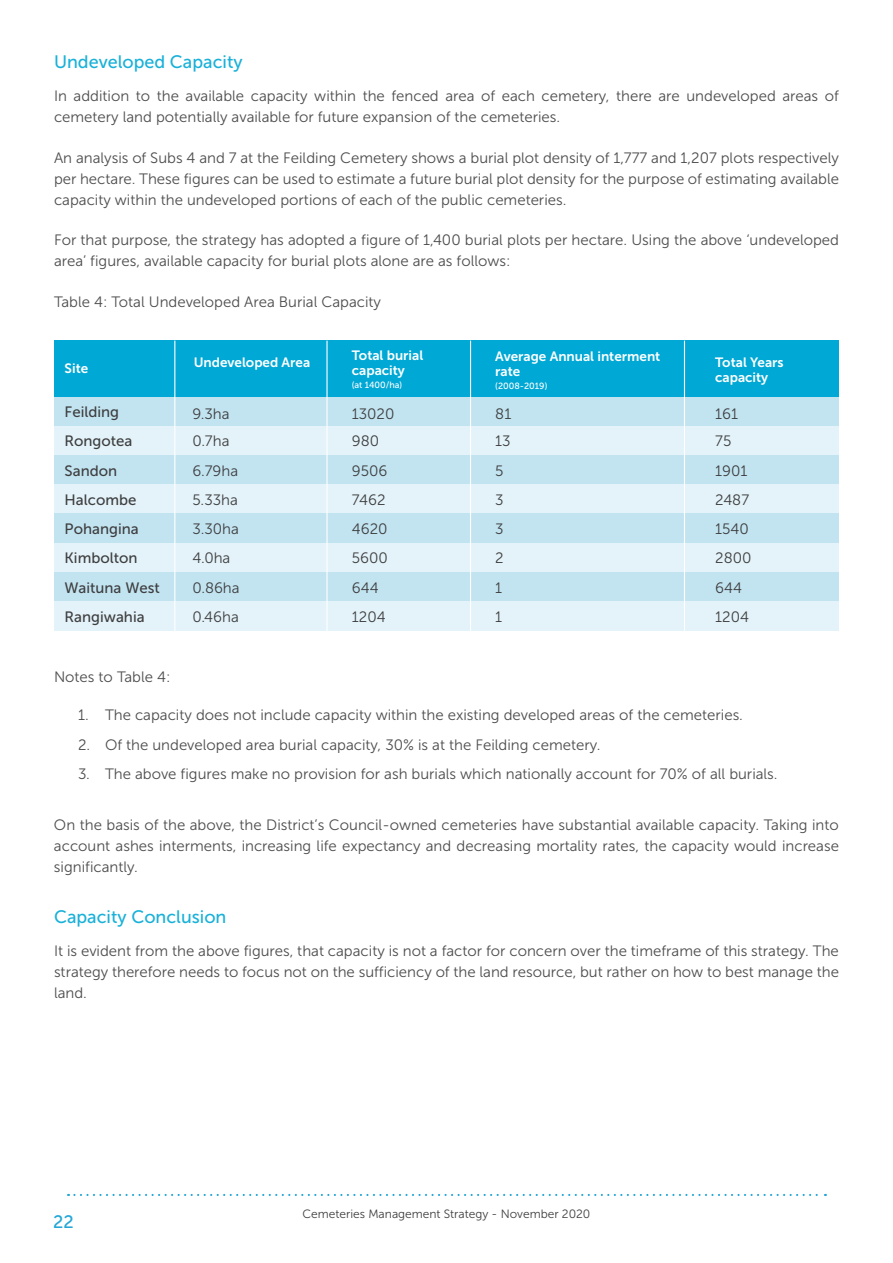
<style>
.page{position:relative;width:893px;height:1263px;background:#fff}
.page>*{position:absolute;margin:0;border:0;box-sizing:border-box;transform-origin:0 0}
.Sub_Sub_Heading{font:18px "Museo Sans 500";color:#1ab1d9}
.t1{font:18px "Museo Sans 500";color:#24a7d6}
.Body_Copy{font:15px/21px "Museo Sans 300";color:#4c4c4c;text-align:justify}
.Body_Copy-2{font:15px "Museo Sans 300";color:#3e3e3f}
.Body_Copy-3{font:15px "Museo Sans 500";color:#3e3e3f}
.Table_Heading_SMALL{font:13.5px/15px "Museo Sans 700";color:#fff}
.t2{font:12px "Museo Sans 300";color:#3e3e3f}
.Table_Heading_SMALL-2{font:9px "Museo Sans 500";color:#fff}
</style>
<div class="page">
<svg style="left:68px;top:1194px;width:758px;height:2px"></svg>
<div style="left:54px;top:397px;width:785px;height:29px;background:#c2e4f1"></div>
<div style="left:54px;top:341px;width:785px;height:56px;background:#00a8d5"></div>
<div style="left:54px;top:426px;width:785px;height:29px;background:#e3f3f9"></div>
<div style="left:54px;top:455px;width:785px;height:30px;background:#c2e4f1"></div>
<div style="left:54px;top:485px;width:785px;height:29px;background:#e3f3f9"></div>
<div style="left:54px;top:514px;width:785px;height:29px;background:#c2e4f1"></div>
<div style="left:54px;top:543px;width:785px;height:29px;background:#e3f3f9"></div>
<div style="left:54px;top:572px;width:785px;height:29px;background:#c2e4f1"></div>
<div style="left:54px;top:601px;width:785px;height:30px;background:#e3f3f9"></div>
<hr style="left:174px;top:341px;width:1px;height:290px;background:#fff">
<hr style="left:326px;top:341px;width:2px;height:290px;background:#fff">
<hr style="left:470px;top:341px;width:1px;height:290px;background:#fff">
<hr style="left:684px;top:341px;width:1px;height:290px;background:#fff">
<p class="Sub_Sub_Heading" style="left:54px;top:51px;width:190px">Undeveloped Capacity</p>
<p class="Body_Copy" style="left:54px;top:86px;width:786px">In addition to the available capacity within the fenced area of each cemetery, there are undeveloped areas of cemetery land potentially available for future expansion of the cemeteries.</p>
<p class="Body_Copy" style="left:54px;top:147px;width:786px">An analysis of Subs 4 and 7 at the Feilding Cemetery shows a burial plot density of 1,777 and 1,207 plots respectively per hectare. These figures can be used to estimate a future burial plot density for the purpose of estimating available capacity within the undeveloped portions of each of the public cemeteries.</p>
<p class="Body_Copy" style="left:54px;top:230px;width:787px">For that purpose, the strategy has adopted a figure of 1,400 burial plots per hectare. Using the above ‘undeveloped area’ figures, available capacity for burial plots alone are as follows:</p>
<p class="Body_Copy" style="left:54px;top:291px;width:329px">Table 4: Total Undeveloped Area Burial Capacity</p>
<p class="Table_Heading_SMALL" style="left:194px;top:355px;width:118px">Undeveloped Area</p>
<p class="Table_Heading_SMALL" style="left:352px;top:348px;width:73px">Total burial capacity</p>
<p class="Table_Heading_SMALL-2" style="left:352px;top:380px;width:52px">(at 1400/ha)</p>
<p class="Table_Heading_SMALL" style="left:65px;top:361px;width:25px">Site</p>
<p class="Body_Copy-3" style="left:65px;top:404px;width:56px">Feilding</p>
<p class="Body_Copy-2" style="left:192px;top:406px;width:39px">9.3ha</p>
<p class="Body_Copy-2" style="left:352px;top:406px;width:44px">13020</p>
<p class="Body_Copy-2" style="left:352px;top:433px;width:29px">980</p>
<p class="Body_Copy-2" style="left:352px;top:462px;width:37px">9506</p>
<p class="Body_Copy-2" style="left:352px;top:492px;width:35px">7462</p>
<p class="Body_Copy-2" style="left:352px;top:521px;width:37px">4620</p>
<p class="Body_Copy-2" style="left:352px;top:550px;width:38px">5600</p>
<p class="Body_Copy-2" style="left:352px;top:579px;width:28px">644</p>
<p class="Body_Copy-2" style="left:352px;top:609px;width:35px">1204</p>
<p class="Body_Copy-2" style="left:192px;top:433px;width:39px">0.7ha</p>
<p class="Body_Copy-2" style="left:192px;top:462px;width:47px">6.79ha</p>
<p class="Body_Copy-2" style="left:192px;top:492px;width:47px">5.33ha</p>
<p class="Body_Copy-2" style="left:192px;top:521px;width:48px">3.30ha</p>
<p class="Body_Copy-2" style="left:192px;top:550px;width:39px">4.0ha</p>
<p class="Body_Copy-2" style="left:192px;top:579px;width:49px">0.86ha</p>
<p class="Body_Copy-2" style="left:192px;top:608px;width:48px">0.46ha</p>
<p class="Body_Copy-3" style="left:65px;top:433px;width:69px">Rongotea</p>
<p class="Body_Copy-3" style="left:65px;top:462px;width:54px">Sandon</p>
<p class="Body_Copy-3" style="left:65px;top:491px;width:73px">Halcombe</p>
<p class="Body_Copy-3" style="left:65px;top:521px;width:76px">Pohangina</p>
<p class="Body_Copy-3" style="left:65px;top:550px;width:74px">Kimbolton</p>
<p class="Body_Copy-3" style="left:65px;top:579px;width:97px">Waituna West</p>
<p class="Body_Copy-3" style="left:65px;top:608px;width:82px">Rangiwahia</p>
<p class="Table_Heading_SMALL" style="left:495px;top:349px;width:167px">Average Annual interment rate</p>
<p class="Table_Heading_SMALL-2" style="left:495px;top:381px;width:54px">(2008-2019)</p>
<p class="Body_Copy-2" style="left:495px;top:406px;width:18px">81</p>
<p class="Body_Copy-2" style="left:495px;top:433px;width:17px">13</p>
<p class="Body_Copy-2" style="left:495px;top:462px;width:10px">5</p>
<p class="Body_Copy-2" style="left:495px;top:492px;width:10px">3</p>
<p class="Body_Copy-2" style="left:495px;top:521px;width:10px">3</p>
<p class="Body_Copy-2" style="left:495px;top:550px;width:10px">2</p>
<p class="Body_Copy-2" style="left:495px;top:579px;width:8px">1</p>
<p class="Body_Copy-2" style="left:495px;top:609px;width:8px">1</p>
<p class="Table_Heading_SMALL" style="left:715px;top:355px;width:70px">Total Years capacity</p>
<p class="Body_Copy-2" style="left:715px;top:406px;width:24px">161</p>
<p class="Body_Copy-2" style="left:715px;top:433px;width:18px">75</p>
<p class="Body_Copy-2" style="left:715px;top:462px;width:34px">1901</p>
<p class="Body_Copy-2" style="left:715px;top:492px;width:35px">2487</p>
<p class="Body_Copy-2" style="left:715px;top:521px;width:35px">1540</p>
<p class="Body_Copy-2" style="left:715px;top:550px;width:38px">2800</p>
<p class="Body_Copy-2" style="left:715px;top:579px;width:28px">644</p>
<p class="Body_Copy-2" style="left:715px;top:609px;width:35px">1204</p>
<p class="Body_Copy" style="left:54px;top:667px;width:118px">Notes to Table 4:</p>
<p class="Body_Copy" style="left:78px;top:704px;width:666px">1. The capacity does not include capacity within the existing developed areas of the cemeteries.</p>
<p class="Body_Copy" style="left:78px;top:734px;width:524px">2. Of the undeveloped area burial capacity, 30% is at the Feilding cemetery.</p>
<p class="Body_Copy" style="left:78px;top:763px;width:701px">3. The above figures make no provision for ash burials which nationally account for 70% of all burials.</p>
<p class="Body_Copy" style="left:54px;top:814px;width:786px">On the basis of the above, the District’s Council-owned cemeteries have substantial available capacity. Taking into account ashes interments, increasing life expectancy and decreasing mortality rates, the capacity would increase significantly.</p>
<p class="Sub_Sub_Heading" style="left:54px;top:906px;width:174px">Capacity Conclusion</p>
<p class="Body_Copy" style="left:54px;top:941px;width:786px">It is evident from the above figures, that capacity is not a factor for concern over the timeframe of this strategy. The strategy therefore needs to focus not on the sufficiency of the land resource, but rather on how to best manage the land.</p>
<p class="t1" style="left:53px;top:1212px;width:22px">22</p>
<p class="t2" style="left:302px;top:1207px;width:289px">Cemeteries Management Strategy - November 2020</p>
</div>
